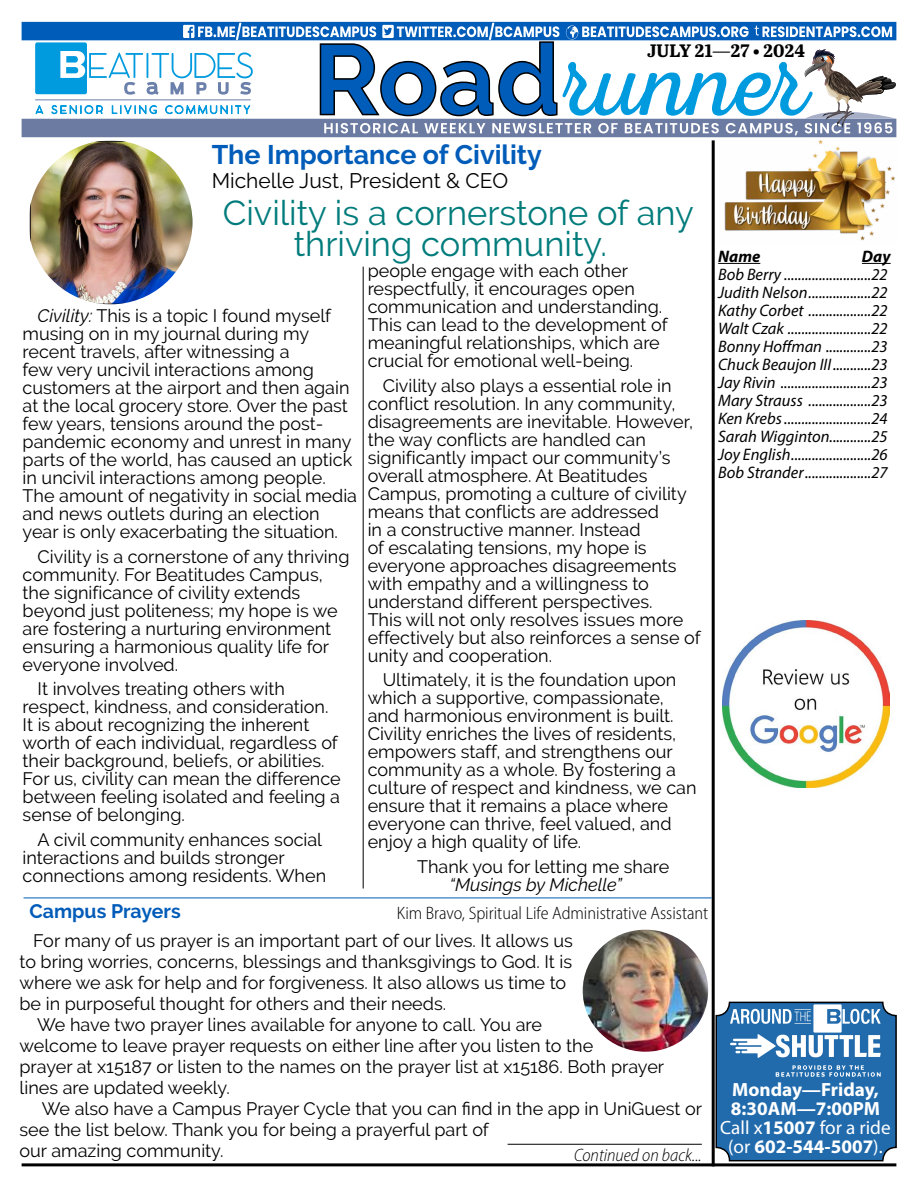
<style>
.page{position:relative;width:918px;height:1188px;background:#fff}
.page>*{position:absolute;margin:0;border:0;box-sizing:border-box;transform-origin:0 0}
.t1{font:34.5px/31.5px "Raleway";color:#007b7b;text-align:center}
.t2{font:700 26.85px "Raleway";color:#005cb9}
.t3{font:21px "Raleway";color:#000}
.t4{font:700 19.5px "Raleway";color:#005cb9}
.t5{font:700 19.2px/19.2px "Myriad Pro";color:#fff;text-align:center}
.t6{font:18px/18px "Raleway";color:#000}
.t7{font:300 semi-condensed 18px "Myriad Pro";color:#000}
.t8{font:italic 18px "Raleway";color:#000}
.t9{font:italic 300 semi-condensed 18px "Myriad Pro";color:#000}
.t10{font:700 18px "Abril Text";letter-spacing:.01em;color:#000}
.t11{font:italic 16.65px/18px "Myriad Pro";color:#000;text-align:justify}
.t12{font:italic 700 16.65px "Myriad Pro";color:#000}
.s1{font-style:italic}
.s2{font-weight:400}
</style>
<div class="page">
<div style="left:22px;top:119px;width:874px;height:18px;background:#6c7ba1"></div>
<hr style="left:712px;top:140px;width:3px;height:1026px;background:#000">
<div style="left:22px;top:22px;width:874px;height:18px;background:#005cb9"></div>
<hr style="left:22px;top:1163px;width:874px;height:3px;background:#000">
<svg style="left:35px;top:23px;width:861px;height:112px"></svg>
<hr style="left:35px;top:99px;width:215px;height:1px;background:#6b80aa">
<hr style="left:718px;top:263px;width:42px;height:1px;background:#000">
<svg style="left:862px;top:263px;width:29px;height:1px"></svg>
<div style="left:716px;top:1002px;width:180px;height:159px;background:#216bad;border-radius:13px"></div>
<div style="left:715px;top:1002px;width:182px;height:159px;border:1px solid #000;border-radius:13px"></div>
<svg style="left:776px;top:1065px;width:105px;height:12px"></svg>
<svg style="left:730px;top:1004px;width:151px;height:54px"></svg>
<hr style="left:24px;top:898px;width:688px;height:1px;background:#005cb9">
<img style="left:715px;top:135px;width:182px;height:106px">
<img style="left:723px;top:620px;width:166px;height:167px">
<img style="left:583px;top:930px;width:125px;height:122px">
<hr style="left:508px;top:1144px;width:194px;height:1px;background:#000">
<hr style="left:363px;top:267px;width:1px;height:621px;background:#000">
<img style="left:30px;top:141px;width:162px;height:163px">
<h2 class="t2" style="left:212px;top:139px;width:332px">The Importance of Civility</h2>
<p class="t3" style="left:212px;top:169px;width:298px">Michelle Just, President &amp; CEO</p>
<p class="t10" style="left:647px;top:38px;width:159px">JULY 21—27 • 2024</p>
<h1 class="t1" style="left:223px;top:197px;width:473px">Civility is a cornerstone of any thriving community.</h1>
<p class="t6" style="left:368px;top:261px;width:302px">people engage with each other respectfully, it encourages open communication and understanding.<br>This can lead to the development of meaningful relationships, which are crucial for emotional well-being.</p>
<p class="t6" style="left:368px;top:376px;width:335px;text-indent:15px">Civility also plays a essential role in conflict resolution. In any community, disagreements are inevitable. However, the way conflicts are handled can significantly impact our community’s overall atmosphere. At Beatitudes Campus, promoting a culture of civility means that conflicts are addressed<br>in a constructive manner. Instead<br>of escalating tensions, my hope is everyone approaches disagreements with empathy and a willingness to understand different perspectives.<br>This will not only resolves issues more effectively but also reinforces a sense of unity and cooperation.</p>
<p class="t6" style="left:368px;top:671px;width:330px;text-indent:15px">Ultimately, it is the foundation upon which a supportive, compassionate, and harmonious environment is built.<br>Civility enriches the lives of residents, empowers staff, and strengthens our community as a whole. By fostering a culture of respect and kindness, we can ensure that it remains a place where everyone can thrive, feel valued, and enjoy a high quality of life.</p>
<p class="t6" style="left:417px;top:858px;width:254px">Thank you for letting me share</p>
<p class="t8" style="left:449px;top:874px;width:174px">“Musings by Michelle”</p>
<p class="t6" style="left:23px;top:306px;width:336px;text-indent:15px"><span class="s1">Civility:</span> This is a topic I found myself musing on in my journal during my recent travels, after witnessing a<br>few very uncivil interactions among customers at the airport and then again at the local grocery store. Over the past few years, tensions around the post&shy;pandemic economy and unrest in many parts of the world, has caused an uptick in uncivil interactions among people.<br>The amount of negativity in social media and news outlets during an election year is only exacerbating the situation.</p>
<p class="t6" style="left:23px;top:547px;width:328px;text-indent:15px">Civility is a cornerstone of any thriving community. For Beatitudes Campus, the significance of civility extends beyond just politeness; my hope is we are fostering a nurturing environment ensuring a harmonious quality life for everyone involved.</p>
<p class="t6" style="left:23px;top:680px;width:320px;text-indent:15px">It involves treating others with respect, kindness, and consideration.<br>It is about recognizing the inherent worth of each individual, regardless of their background, beliefs, or abilities.<br>For us, civility can mean the difference between feeling isolated and feeling a sense of belonging.</p>
<p class="t6" style="left:23px;top:831px;width:305px;text-indent:15px">A civil community enhances social interactions and builds stronger connections among residents. When</p>
<p class="t4" style="left:30px;top:900px;width:153px">Campus Prayers</p>
<p class="t6" style="left:33px;top:931px;width:541px">For many of us prayer is an important part of our lives. It allows us</p>
<p class="t6" style="left:20px;top:952px;width:554px">to bring worries, concerns, blessings and thanksgivings to God. It is</p>
<p class="t6" style="left:20px;top:973px;width:548px">where we ask for help and for forgiveness. It also allows us time to</p>
<p class="t6" style="left:20px;top:994px;width:428px">be in purposeful thought for others and their needs.</p>
<p class="t6" style="left:37px;top:1015px;width:506px">We have two prayer lines available for anyone to call. You are</p>
<p class="t6" style="left:20px;top:1036px;width:575px">welcome to leave prayer requests on either line after you listen to the</p>
<p class="t6" style="left:20px;top:1057px;width:646px">prayer at x15187 or listen to the names on the prayer list at x15186. Both prayer</p>
<p class="t6" style="left:20px;top:1078px;width:212px">lines are updated weekly.</p>
<p class="t6" style="left:42px;top:1099px;width:662px">We also have a Campus Prayer Cycle that you can find in the app in UniGuest or</p>
<p class="t6" style="left:20px;top:1120px;width:471px">see the list below. Thank you for being a prayerful part of</p>
<p class="t6" style="left:20px;top:1141px;width:206px">our amazing community.</p>
<p class="t9" style="left:574px;top:1144px;width:129px">Continued on back...</p>
<p class="t7" style="left:397px;top:903px;width:313px">Kim Bravo, Spiritual Life Administrative Assistant</p>
<p class="t12" style="left:718px;top:245px;width:44px">Name</p>
<p class="t12" style="left:862px;top:245px;width:30px">Day</p>
<p class="t11" style="left:718px;top:265px;width:171px">Bob Berry .........................22<br>Judith Nelson..................22<br>Kathy Corbet ..................22<br>Walt Czak ........................22<br>Bonny Hoffman .............23<br>Chuck Beaujon III...........23<br>Jay Rivin ..........................23<br>Mary Strauss ..................23<br>Ken Krebs.........................24<br>Sarah Wigginton............25<br>Joy English.......................26<br>Bob Strander...................27</p>
<p class="t5" style="left:720px;top:1079px;width:172px">Monday—Friday,<br>8:30AM—7:00PM<br><span class="s2">Call x</span>15007 <span class="s2">for a ride (or</span> 602-544-5007<span class="s2">).</span></p>
</div>
